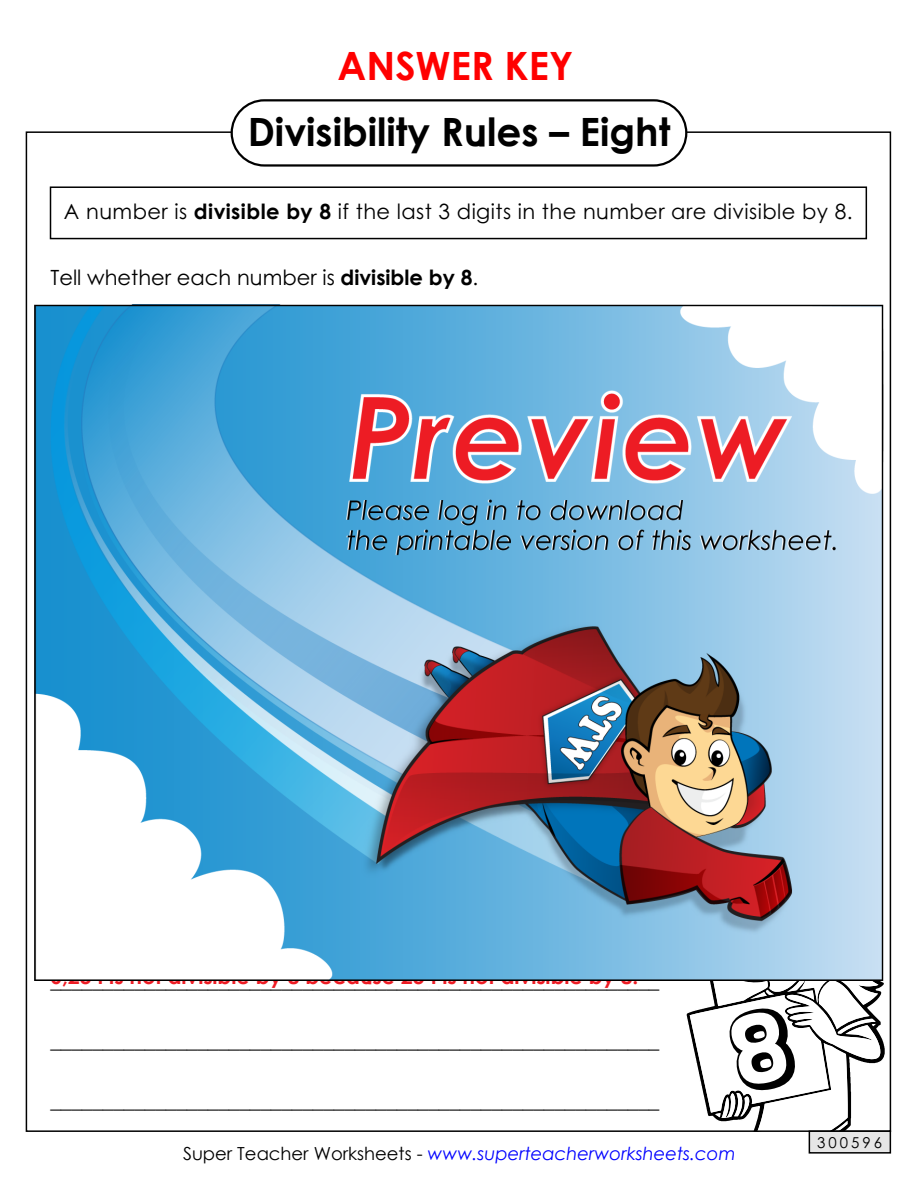
<style>
.page{position:relative;width:918px;height:1188px;background:#fff}
.page>*{position:absolute;margin:0;border:0;box-sizing:border-box;transform-origin:0 0}
.t1{font:700 39px "Century STW4";color:#000}
.t2{font:700 39px "Century Gothic 2";color:#f00}
.t3{font:21px "Century STW4";letter-spacing:.02em;color:#000}
.t4{font:700 21px "Century STW4";color:#ed1c24}
.t5{font:21px "Century STW4";color:#000}
.t6{font:italic 18px "Century Gothic 2";color:#00f}
.t7{font:15px "Century STW4";letter-spacing:.2em;color:#000}
.s1{font-weight:700}
.s2{font-style:normal;color:#000}
</style>
<div class="page">
<svg style="left:690px;top:981px;width:190px;height:148px"></svg>
<div style="left:231px;top:99px;width:456px;height:68px;border:2px solid #000;border-radius:33px"></div>
<div style="left:50px;top:186px;width:817px;height:53px;border:2px solid #000"></div>
<div style="left:809px;top:1130px;width:82px;height:24px;background:#e6e6e6;border:2px solid #000"></div>
<img style="left:34px;top:305px;width:850px;height:676px">
<h1 class="t2" style="left:338px;top:36px;width:237px">ANSWER KEY</h1>
<h1 class="t1" style="left:248px;top:102px;width:424px">Divisibility Rules – Eight</h1>
<p class="t3" style="left:64px;top:196px;width:790px">A number is <span class="s1">divisible by 8</span> if the last 3 digits in the number are divisible by 8.</p>
<p class="t5" style="left:51px;top:262px;width:429px">Tell whether each number is <span class="s1">divisible by 8</span>.</p>
<p class="t4" style="left:51px;top:960px;width:589px">6,234 is not divisible by 8 because 234 is not divisible by 8.</p>
<p class="t3" style="left:50px;top:966px;width:611px">__________________________________________________________</p>
<p class="t3" style="left:50px;top:1026px;width:611px">__________________________________________________________</p>
<p class="t3" style="left:50px;top:1086px;width:611px">__________________________________________________________</p>
<p class="t6" style="left:183px;top:1141px;width:554px"><span class="s2">Super Teacher Worksheets -</span> www.superteacherworksheets.com</p>
<p class="t7" style="left:817px;top:1132px;width:66px">300596</p>
</div>
